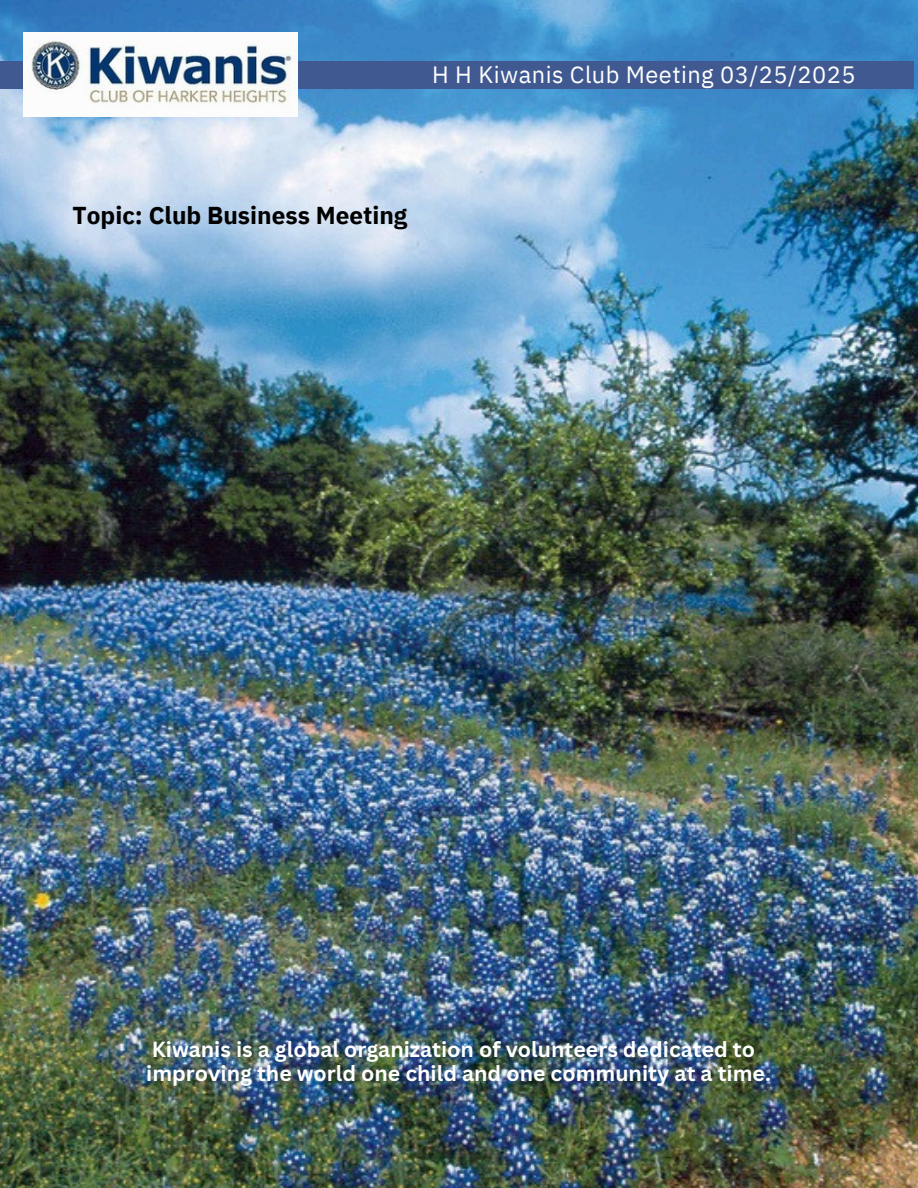
<style>
.page{position:relative;width:918px;height:1188px;background:#fff}
.page>*{position:absolute;margin:0;border:0;box-sizing:border-box;transform-origin:0 0}
.t1{font:700 24.45px "IBM Plex Sans";color:#000}
.t2{font:23.55px "IBM Plex Sans";letter-spacing:.02em;color:#fff}
.t3{font:700 21.3px "Canva Sans";color:#fff}
</style>
<div class="page">
<img style="left:0;top:0;width:918px;height:1188px">
<div style="left:0;top:61px;width:913px;height:28px;background:#415991"></div>
<img style="left:23px;top:33px;width:275px;height:83px">
<p class="t2" style="left:432px;top:59px;width:425px">H H Kiwanis Club Meeting 03/25/2025</p>
<p class="t1" style="left:73px;top:199px;width:336px">Topic: Club Business Meeting</p>
<h2 class="t3" style="left:152px;top:1034px;width:605px">Kiwanis is a global organization of volunteers dedicated to</h2>
<h1 class="t3" style="left:146px;top:1059px;width:626px">improving the world one child and one community at a time.</h1>
</div>
